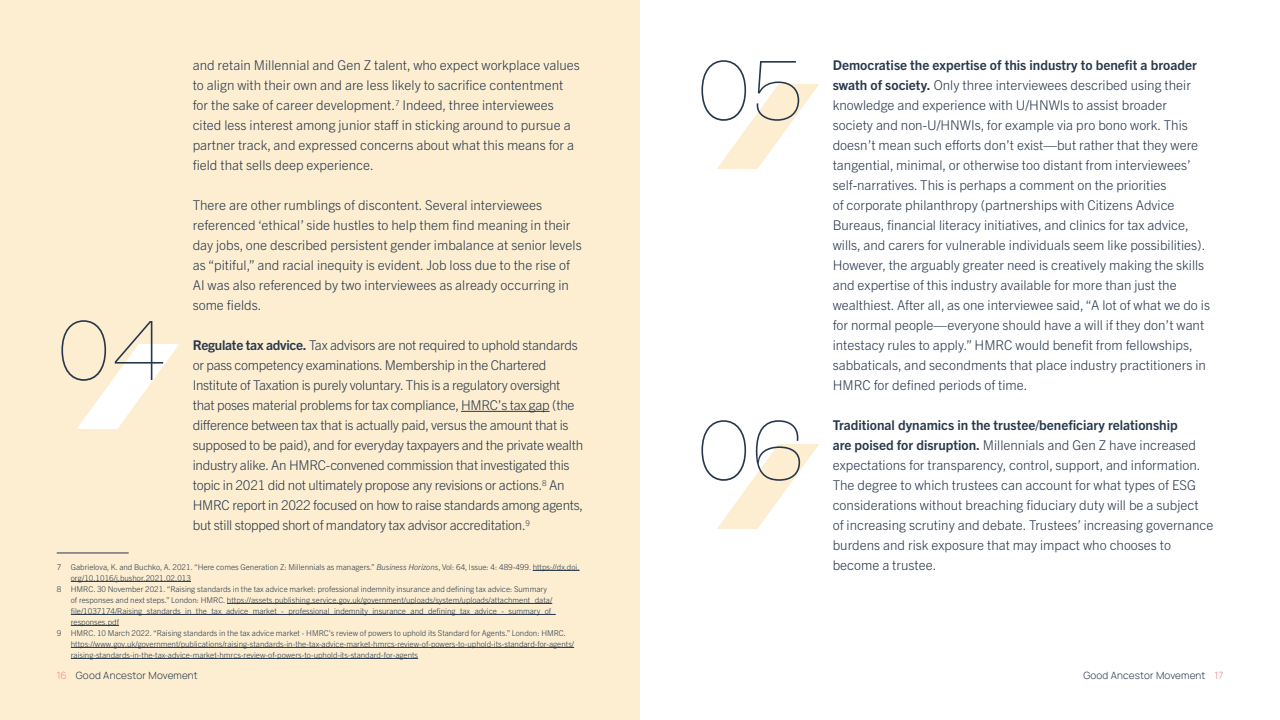
<style>
.page{position:relative;width:1280px;height:720px;background:#fff}
.page>*{position:absolute;margin:0;border:0;box-sizing:border-box;transform-origin:0 0}
.t1{font:100 89.6px "Roc Grotesk";color:#27374b}
.t2{font:300 13.5px/20px "Trade Gothic Next LT Pro";color:#27374b}
.t3{font:300 13.5px/20px "Trade Gothic Next LT Pro";letter-spacing:-.02em;color:#27374b}
.t4{font:300 10px "Manrope";letter-spacing:.02em;color:#27374b}
.t5{font:300 8px "Trade Gothic Next LT Pro";color:#27374b}
.s1{font-weight:700}
.s2{font-style:italic}
.s3{color:#e5908b}
</style>
<div class="page">
<div style="left:0;top:0;width:640px;height:720px;background:#fdeed1"></div>
<hr style="left:461px;top:411px;width:89px;height:1px;background:#27374b">
<hr style="left:57px;top:553px;width:72px;height:1px;background:#27374b">
<hr style="left:533px;top:570px;width:47px;height:1px;background:#27374b">
<hr style="left:71px;top:581px;width:120px;height:1px;background:#27374b">
<hr style="left:227px;top:603px;width:325px;height:1px;background:#27374b">
<hr style="left:71px;top:614px;width:485px;height:1px;background:#27374b">
<hr style="left:71px;top:625px;width:48px;height:1px;background:#27374b">
<hr style="left:71px;top:647px;width:503px;height:1px;background:#27374b">
<hr style="left:71px;top:658px;width:347px;height:1px;background:#27374b">
<svg style="left:77px;top:344px;width:102px;height:85px"></svg>
<svg style="left:717px;top:84px;width:102px;height:85px"></svg>
<svg style="left:717px;top:444px;width:102px;height:85px"></svg>
<p class="t2" style="left:193px;top:54px;width:389px">and retain Millennial and Gen Z talent, who expect workplace values to align with their own and are less likely to sacrifice contentment for the sake of career development.<sup>7</sup> Indeed, three interviewees cited less interest among junior staff in sticking around to pursue a partner track, and expressed concerns about what this means for a field that sells deep experience.</p>
<p class="t2" style="left:193px;top:194px;width:390px">There are other rumblings of discontent. Several interviewees referenced ‘ethical’ side hustles to help them find meaning in their day jobs, one described persistent gender imbalance at senior levels as “pitiful,” and racial inequity is evident. Job loss due to the rise of AI was also referenced by two interviewees as already occurring in some fields.</p>
<p class="t3" style="left:193px;top:334px;width:392px"><span class="s1">Regulate tax advice.</span> Tax advisors are not required to uphold standards or pass competency examinations. Membership in the Chartered Institute of Taxation is purely voluntary. This is a regulatory oversight that poses material problems for tax compliance, HMRC’s tax gap (the difference between tax that is actually paid, versus the amount that is supposed to be paid), and for everyday taxpayers and the private wealth industry alike. An HMRC-convened commission that investigated this topic in 2021 did not ultimately propose any revisions or actions.<sup>8</sup> An HMRC report in 2022 focused on how to raise standards among agents, but still stopped short of mandatory tax advisor accreditation.<sup>9</sup></p>
<p class="t5" style="left:57px;top:561px;width:524px">7 Gabrielova, K. and Buchko, A. 2021. “Here comes Generation Z: Millennials as managers.” <span class="s2">Business Horizons</span>, Vol: 64, Issue: 4: 489-499. https://dx.doi.</p>
<p class="t5" style="left:71px;top:572px;width:122px">org/10.1016/j.bushor.2021.02.013</p>
<p class="t5" style="left:57px;top:583px;width:492px">8 HMRC. 30 November 2021. “Raising standards in the tax advice market: professional indemnity insurance and defining tax advice: Summary</p>
<p class="t5" style="left:71px;top:594px;width:483px">of responses and next steps.” London: HMRC. https://assets.publishing.service.gov.uk/government/uploads/system/uploads/attachment_data/</p>
<p class="t5" style="left:71px;top:605px;width:486px">file/1037174/Raising_standards_in_the_tax_advice_market_-_professional_indemnity_insurance_and_defining_tax_advice_-_summary_of_</p>
<p class="t5" style="left:71px;top:616px;width:50px">responses.pdf</p>
<p class="t5" style="left:57px;top:627px;width:511px">9 HMRC. 10 March 2022. “Raising standards in the tax advice market - HMRC’s review of powers to uphold its Standard for Agents.” London: HMRC.</p>
<p class="t5" style="left:71px;top:638px;width:505px">https://www.gov.uk/government/publications/raising-standards-in-the-tax-advice-market-hmrcs-review-of-powers-to-uphold-its-standard-for-agents/</p>
<p class="t5" style="left:71px;top:649px;width:349px">raising-standards-in-the-tax-advice-market-hmrcs-review-of-powers-to-uphold-its-standard-for-agents</p>
<h1 class="t1" style="left:57px;top:297px;width:110px">04</h1>
<h1 class="t1" style="left:697px;top:37px;width:110px">05</h1>
<p class="t2" style="left:833px;top:54px;width:379px"><span class="s1">Democratise the expertise of this industry to benefit a broader swath of society.</span> Only three interviewees described using their knowledge and experience with U/HNWIs to assist broader society and non-U/HNWIs, for example via pro bono work. This doesn’t mean such efforts don’t exist—but rather that they were tangential, minimal, or otherwise too distant from interviewees’ self-narratives. This is perhaps a comment on the priorities<br>of corporate philanthropy (partnerships with Citizens Advice Bureaus, financial literacy initiatives, and clinics for tax advice, wills, and carers for vulnerable individuals seem like possibilities).<br>However, the arguably greater need is creatively making the skills and expertise of this industry available for more than just the wealthiest. After all, as one interviewee said, “A lot of what we do is for normal people—everyone should have a will if they don’t want intestacy rules to apply.” HMRC would benefit from fellowships, sabbaticals, and secondments that place industry practitioners in HMRC for defined periods of time.</p>
<p class="t2" style="left:833px;top:414px;width:382px"><span class="s1">Traditional dynamics in the trustee/beneficiary relationship<br>are poised for disruption.</span> Millennials and Gen Z have increased expectations for transparency, control, support, and information.<br>The degree to which trustees can account for what types of ESG considerations without breaching fiduciary duty will be a subject<br>of increasing scrutiny and debate. Trustees’ increasing governance burdens and risk exposure that may impact who chooses to become a trustee.</p>
<h1 class="t1" style="left:697px;top:397px;width:110px">06</h1>
<p class="t4" style="left:57px;top:668px;width:143px"><span class="s3">16</span> Good Ancestor Movement</p>
<p class="t4" style="left:1083px;top:668px;width:141px">Good Ancestor Movement <span class="s3">17</span></p>
</div>
